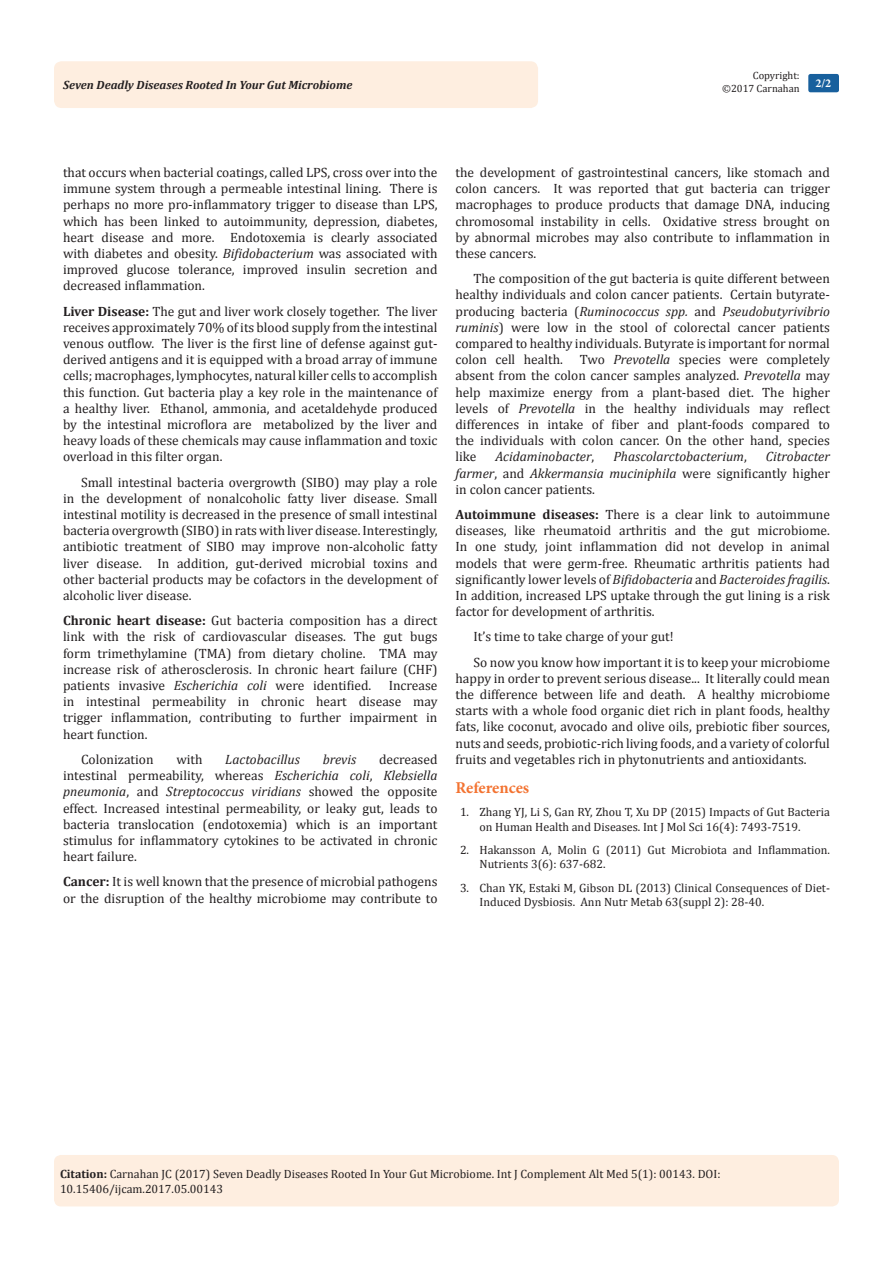
<style>
.page{position:relative;width:893px;height:1263px;background:#fff}
.page>*{position:absolute;margin:0;border:0;box-sizing:border-box;transform-origin:0 0}
.List_Paragraph{font:700 16.5px "Minion Pro";letter-spacing:-.005em;color:#f37331}
.List_Paragraph-2{font:13.5px/16.2px "Cambria";color:#231f20;text-align:justify}
.t1{font:italic 13.5px "Cambria";color:#231f20}
.Citation{font:12px/14.4px "Cambria";color:#231f20}
.t2{font:italic 700 12px "Cambria";color:#231f20}
.t3{font:700 12px "Minion Pro";color:#fff}
.t4{font:10.5px/12.6px "Cambria";color:#231f20;text-align:right}
.s1{font-style:italic}
.s2{font-weight:700}
.s3{font-style:normal}
</style>
<div class="page">
<div style="left:54px;top:1155px;width:785px;height:51px;background:#feeee0;border-radius:7px"></div>
<div style="left:54px;top:61px;width:484px;height:47px;background:#feeee0;border-radius:8px"></div>
<div style="left:808px;top:74px;width:31px;height:18px;background:#18609d;border-radius:2px"></div>
<p class="t4" style="left:722px;top:69px;width:79px">Copyright: ©2017 Carnahan</p>
<p class="t2" style="left:63px;top:77px;width:291px">Seven Deadly Diseases Rooted In Your Gut Microbiome</p>
<p class="t3" style="left:815px;top:75px;width:17px">2/2</p>
<p class="List_Paragraph-2" style="left:63px;top:164px;width:376px">that occurs when bacterial coatings, called LPS, cross over into the immune system through a permeable intestinal lining. There is perhaps no more pro-inflammatory trigger to disease than LPS, which has been linked to autoimmunity, depression, diabetes, heart disease and more. Endotoxemia is clearly associated with diabetes and obesity. <span class="s1">Bifidobacterium</span> was associated with improved glucose tolerance, improved insulin secretion and decreased inflammation.</p>
<p class="List_Paragraph-2" style="left:63px;top:303px;width:376px"><span class="s2">Liver Disease:</span> The gut and liver work closely together. The liver receives approximately 70% of its blood supply from the intestinal venous outflow. The liver is the first line of defense against gut&shy;derived antigens and it is equipped with a broad array of immune cells; macrophages, lymphocytes, natural killer cells to accomplish this function. Gut bacteria play a key role in the maintenance of a healthy liver. Ethanol, ammonia, and acetaldehyde produced by the intestinal microflora are metabolized by the liver and heavy loads of these chemicals may cause inflammation and toxic overload in this filter organ.</p>
<p class="List_Paragraph-2" style="left:63px;top:474px;width:376px;text-indent:18px">Small intestinal bacteria overgrowth (SIBO) may play a role in the development of nonalcoholic fatty liver disease. Small intestinal motility is decreased in the presence of small intestinal bacteria overgrowth (SIBO) in rats with liver disease. Interestingly, antibiotic treatment of SIBO may improve non-alcoholic fatty liver disease. In addition, gut-derived microbial toxins and other bacterial products may be cofactors in the development of alcoholic liver disease.</p>
<p class="List_Paragraph-2" style="left:63px;top:612px;width:376px"><span class="s2">Chronic heart disease:</span> Gut bacteria composition has a direct link with the risk of cardiovascular diseases. The gut bugs form trimethylamine (TMA) from dietary choline. TMA may increase risk of atherosclerosis. In chronic heart failure (CHF) patients invasive <span class="s1">Escherichia coli</span> were identified.</p>
<p class="List_Paragraph-2" style="left:63px;top:677px;width:376px;text-indent:326px">Increase in intestinal permeability in chronic heart disease may trigger inflammation, contributing to further impairment in heart function.</p>
<p class="List_Paragraph-2" style="left:81px;top:751px;width:74px">Colonization</p>
<p class="List_Paragraph-2" style="left:176px;top:751px;width:28px">with</p>
<p class="t1" style="left:225px;top:750px;width:76px">Lactobacillus</p>
<p class="t1" style="left:323px;top:750px;width:35px">brevis</p>
<p class="List_Paragraph-2" style="left:63px;top:751px;width:376px;text-indent:316px">decreased intestinal permeability, whereas <span class="s1">Escherichia coli</span>, <span class="s1">Klebsiella pneumonia</span>, and <span class="s1">Streptococcus viridians</span> showed the opposite effect. Increased intestinal permeability, or leaky gut, leads to bacteria translocation (endotoxemia) which is an important stimulus for inflammatory cytokines to be activated in chronic heart failure.</p>
<p class="List_Paragraph-2" style="left:63px;top:873px;width:376px"><span class="s2">Cancer:</span> It is well known that the presence of microbial pathogens or the disruption of the healthy microbiome may contribute to</p>
<p class="List_Paragraph-2" style="left:455px;top:164px;width:376px">the development of gastrointestinal cancers, like stomach and colon cancers. It was reported that gut bacteria can trigger macrophages to produce products that damage DNA, inducing chromosomal instability in cells. Oxidative stress brought on by abnormal microbes may also contribute to inflammation in these cancers.</p>
<p class="List_Paragraph-2" style="left:455px;top:270px;width:376px;text-indent:18px">The composition of the gut bacteria is quite different between healthy individuals and colon cancer patients. Certain butyrate&shy;producing bacteria (<span class="s1">Ruminococcus spp.</span> and <span class="s1">Pseudobutyrivibrio ruminis</span>) were low in the stool of colorectal cancer patients compared to healthy individuals. Butyrate is important for normal colon cell health.</p>
<p class="List_Paragraph-2" style="left:455px;top:351px;width:376px;text-indent:124px">Two <span class="s1">Prevotella</span> species were completely absent from the colon cancer samples analyzed. <span class="s1">Prevotella</span> may help maximize energy from a plant-based diet. The higher levels of <span class="s1">Prevotella</span> in the healthy individuals may reflect differences in intake of fiber and plant-foods compared to the individuals with colon cancer. On the other hand, species like</p>
<p class="List_Paragraph-2" style="left:455px;top:449px;width:376px;text-indent:310px"><span class="s1">Citrobacter farmer</span>, and <span class="s1">Akkermansia muciniphila</span> were significantly higher in colon cancer patients.</p>
<p class="List_Paragraph-2" style="left:455px;top:506px;width:376px"><span class="s2">Autoimmune diseases:</span> There is a clear link to autoimmune diseases, like rheumatoid arthritis and the gut microbiome.<br>In one study, joint inflammation did not develop in animal models that were germ-free. Rheumatic arthritis patients had significantly lower levels of <span class="s1">Bifidobacteria</span> and <span class="s1">Bacteroides fragilis</span>.<br>In addition, increased LPS uptake through the gut lining is a risk factor for development of arthritis.</p>
<p class="List_Paragraph-2" style="left:473px;top:629px;width:202px">It’s time to take charge of your gut!</p>
<p class="List_Paragraph-2" style="left:455px;top:654px;width:376px;text-indent:18px">So now you know how important it is to keep your microbiome happy in order to prevent serious disease... It literally could mean the difference between life and death. A healthy microbiome starts with a whole food organic diet rich in plant foods, healthy fats, like coconut, avocado and olive oils, prebiotic fiber sources, nuts and seeds, probiotic-rich living foods, and a variety of colorful fruits and vegetables rich in phytonutrients and antioxidants.</p>
<p class="List_Paragraph" style="left:455px;top:776px;width:75px">References</p>
<p class="Citation" style="left:479px;top:805px;width:352px;text-indent:-20px">1. Zhang YJ, Li S, Gan RY, Zhou T, Xu DP (2015) Impacts of Gut Bacteria on Human Health and Diseases. Int J Mol Sci 16(4): 7493-7519.</p>
<p class="Citation" style="left:479px;top:842px;width:352px;text-indent:-20px">2. Hakansson A, Molin G (2011) Gut Microbiota and Inflammation.<br>Nutrients 3(6): 637-682.</p>
<p class="Citation" style="left:479px;top:880px;width:352px;text-indent:-20px">3. Chan YK, Estaki M, Gibson DL (2013) Clinical Consequences of Diet-<br>Induced Dysbiosis. Ann Nutr Metab 63(suppl 2): 28-40.</p>
<p class="t1" style="left:495px;top:447px;width:100px">Acidaminobacter<span class="s3">,</span></p>
<p class="t1" style="left:613px;top:447px;width:135px">Phascolarctobacterium<span class="s3">,</span></p>
<p class="Citation" style="left:60px;top:1167px;width:662px"><span class="s2">Citation:</span> Carnahan JC (2017) Seven Deadly Diseases Rooted In Your Gut Microbiome. Int J Complement Alt Med 5(1): 00143. DOI:</p>
<p class="Citation" style="left:60px;top:1181px;width:165px">10.15406/ijcam.2017.05.00143</p>
</div>
